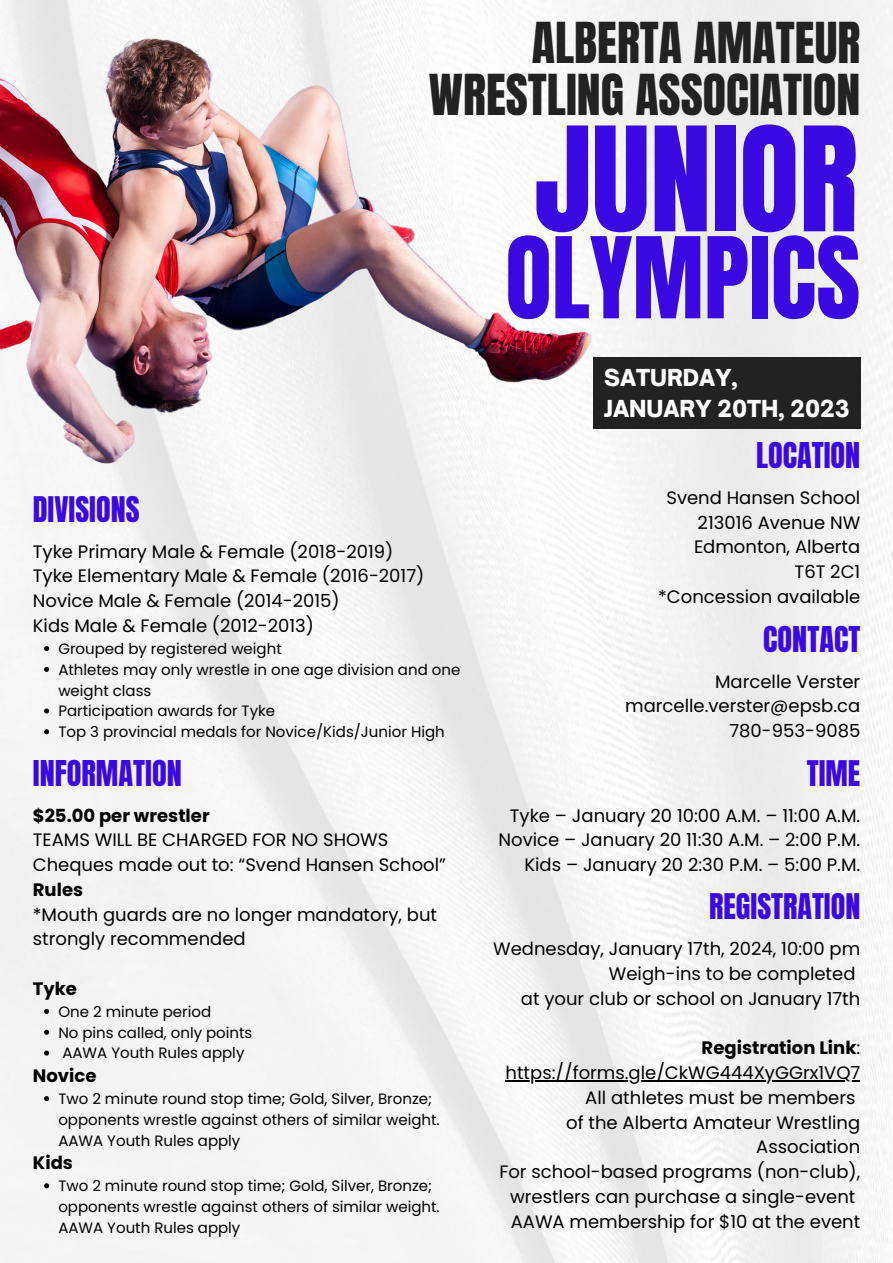
<style>
.page{position:relative;width:893px;height:1263px;background:#fff}
.page>*{position:absolute;margin:0;border:0;box-sizing:border-box;transform-origin:0 0}
.t1{font:123.23px "Anton";color:#3a09e1}
.t2{font:95.7px "Anton";color:#3a09e1}
.t3{font:48px/52.3px "Anton";color:#222;text-align:right}
.t4{font:30.22px "Anton";color:#3a09e1}
.t5{font:30.08px "Anton";color:#3a09e1}
.t6{font:900 22.42px "Open Sauce One";color:#fff}
.t7{font:18px/24.8px "Poppins";color:#000;text-align:right}
.t8{font:700 18px "Poppins";color:#000}
.t9{font:15px/20.9px "Poppins";color:#000}
.s1{font-weight:700}
</style>
<div class="page">
<img style="left:0;top:0;width:893px;height:1263px">
<img style="left:0;top:0;width:633px;height:593px">
<div style="left:593px;top:358px;width:267px;height:71px;background:#222"></div>
<svg style="left:44px;top:646px;width:5px;height:5px"></svg>
<svg style="left:44px;top:667px;width:5px;height:5px"></svg>
<svg style="left:44px;top:708px;width:5px;height:5px"></svg>
<svg style="left:44px;top:729px;width:5px;height:5px"></svg>
<hr style="left:505px;top:1080px;width:355px;height:2px;background:#000">
<svg style="left:44px;top:1009px;width:5px;height:5px"></svg>
<svg style="left:44px;top:1030px;width:5px;height:5px"></svg>
<svg style="left:44px;top:1050px;width:5px;height:5px"></svg>
<svg style="left:44px;top:1096px;width:5px;height:5px"></svg>
<svg style="left:44px;top:1183px;width:5px;height:5px"></svg>
<p class="t3" style="left:429px;top:17px;width:433px">ALBERTA AMATEUR<br>WRESTLING ASSOCIATION</p>
<p class="t1" style="left:534px;top:91px;width:325px">JUNIOR</p>
<p class="t2" style="left:505px;top:209px;width:356px">OLYMPICS</p>
<p class="t6" style="left:604px;top:363px;width:135px">SATURDAY,</p>
<p class="t6" style="left:604px;top:394px;width:247px">JANUARY 20TH, 2023</p>
<p class="t5" style="left:33px;top:487px;width:108px">DIVISIONS</p>
<p class="t7" style="left:33px;top:539px;width:362px">Tyke Primary Male &amp; Female (2018-2019)</p>
<p class="t7" style="left:33px;top:564px;width:393px">Tyke Elementary Male &amp; Female (2016-2017)</p>
<p class="t7" style="left:33px;top:588px;width:308px">Novice Male &amp; Female (2014-2015)</p>
<p class="t7" style="left:33px;top:613px;width:283px">Kids Male &amp; Female (2012-2013)</p>
<p class="t9" style="left:58px;top:638px;width:225px">Grouped by registered weight</p>
<p class="t9" style="left:58px;top:659px;width:403px">Athletes may only wrestle in one age division and one weight class</p>
<p class="t9" style="left:58px;top:701px;width:218px">Participation awards for Tyke</p>
<p class="t9" style="left:58px;top:721px;width:388px">Top 3 provincial medals for Novice/Kids/Junior High</p>
<p class="t4" style="left:33px;top:751px;width:150px">INFORMATION</p>
<p class="t8" style="left:33px;top:803px;width:178px">$25.00 per wrestler</p>
<p class="t7" style="left:33px;top:828px;width:357px">TEAMS WILL BE CHARGED FOR NO SHOWS</p>
<p class="t7" style="left:33px;top:852px;width:415px">Cheques made out to: “Svend Hansen School”</p>
<p class="t8" style="left:33px;top:877px;width:52px">Rules</p>
<p class="t7" style="left:33px;top:902px;width:406px;text-align:left">*Mouth guards are no longer mandatory, but strongly recommended</p>
<p class="t8" style="left:33px;top:976px;width:46px">Tyke</p>
<p class="t9" style="left:58px;top:1001px;width:154px">One 2 minute period</p>
<p class="t9" style="left:58px;top:1022px;width:196px">No pins called, only points</p>
<p class="t9" style="left:62px;top:1043px;width:184px">AAWA Youth Rules apply</p>
<p class="t9" style="left:58px;top:1088px;width:383px">Two 2 minute round stop time; Gold, Silver, Bronze; opponents wrestle against others of similar weight.<br>AAWA Youth Rules apply</p>
<p class="t9" style="left:58px;top:1175px;width:383px">Two 2 minute round stop time; Gold, Silver, Bronze; opponents wrestle against others of similar weight.<br>AAWA Youth Rules apply</p>
<p class="t8" style="left:33px;top:1063px;width:65px">Novice</p>
<p class="t8" style="left:33px;top:1150px;width:42px">Kids</p>
<p class="t4" style="left:756px;top:433px;width:106px">LOCATION</p>
<p class="t7" style="left:666px;top:485px;width:195px">Svend Hansen School</p>
<p class="t7" style="left:697px;top:510px;width:164px">213016 Avenue NW</p>
<p class="t7" style="left:694px;top:535px;width:168px">Edmonton, Alberta</p>
<p class="t7" style="left:794px;top:559px;width:67px">T6T 2C1</p>
<p class="t7" style="left:658px;top:584px;width:204px">*Concession available</p>
<p class="t4" style="left:763px;top:617px;width:99px">CONTACT</p>
<p class="t7" style="left:625px;top:669px;width:237px">Marcelle Verster marcelle.verster@epsb.ca</p>
<p class="t7" style="left:729px;top:718px;width:132px">780-953-9085</p>
<p class="t5" style="left:807px;top:751px;width:55px">TIME</p>
<p class="t7" style="left:510px;top:803px;width:352px">Tyke – January 20 10:00 A.M. – 11:00 A.M.</p>
<p class="t7" style="left:498px;top:828px;width:363px">Novice – January 20 11:30 A.M. – 2:00 P.M.</p>
<p class="t7" style="left:524px;top:852px;width:337px">Kids – January 20 2:30 P.M. – 5:00 P.M.</p>
<p class="t5" style="left:709px;top:885px;width:153px">REGISTRATION</p>
<p class="t7" style="left:493px;top:937px;width:369px">Wednesday, January 17th, 2024, 10:00 pm</p>
<p class="t7" style="left:609px;top:961px;width:248px">Weigh-ins to be completed</p>
<p class="t7" style="left:521px;top:986px;width:341px">at your club or school on January 17th</p>
<p class="t7" style="left:505px;top:1036px;width:356px"><span class="s1">Registration Link</span>: https://forms.gle/CkWG444XyGGrx1VQ7</p>
<p class="t7" style="left:585px;top:1085px;width:272px">All athletes must be members</p>
<p class="t7" style="left:566px;top:1110px;width:295px">of the Alberta Amateur Wrestling<br>Association</p>
<p class="t7" style="left:499px;top:1159px;width:362px;text-align:center">For school-based programs (non-club), wrestlers can purchase a single-event</p>
<p class="t7" style="left:511px;top:1209px;width:351px">AAWA membership for $10 at the event</p>
</div>
